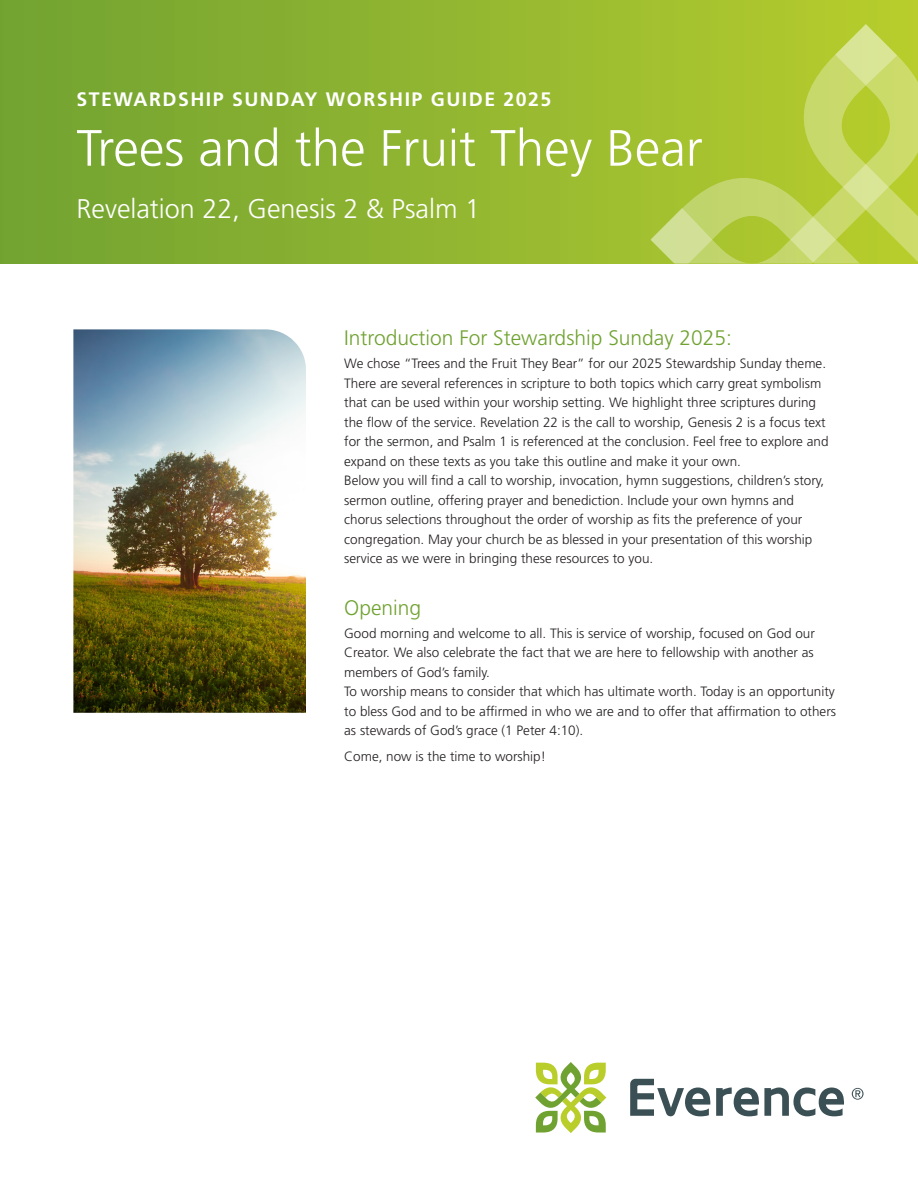
<style>
.page{position:relative;width:918px;height:1188px;background:#fff}
.page>*{position:absolute;margin:0;border:0;box-sizing:border-box;transform-origin:0 0}
.Headline_24_26{font:300 51px "Frutiger LT Std";color:#fff}
.Headline_24_26-2{font:300 27px "Frutiger LT Std";color:#fff}
.Subhead_1_14_16{font:300 21px "Frutiger LT Std";color:#70a231}
.Headline_24_26-3{font:700 19.5px "Frutiger LT Std";letter-spacing:.075em;color:#fff}
.Subhead_1_14_16-2{font:300 13.5px/19.5px "Frutiger LT Std";color:#231f20}
.Body_text_9_13_Frutiger{font:300 13.5px/19.5px "Frutiger LT Std";color:#231f20}
</style>
<div class="page">
<img style="left:73px;top:329px;width:233px;height:384px">
<div style="left:0;top:0;width:918px;height:264px;background:linear-gradient(to right,#70a232,#b7cd2e)"></div>
<svg style="left:651px;top:24px;width:267px;height:240px;background:#b7cd48"></svg>
<svg style="left:716px;top:1088px;width:128px;height:28px"></svg>
<svg style="left:630px;top:1079px;width:80px;height:37px"></svg>
<svg style="left:535px;top:1062px;width:71px;height:71px"></svg>
<svg style="left:852px;top:1088px;width:12px;height:12px"></svg>
<p class="Headline_24_26-3" style="left:77px;top:87px;width:476px">STEWARDSHIP SUNDAY WORSHIP GUIDE 2025</p>
<p class="Headline_24_26" style="left:77px;top:119px;width:628px">Trees and the Fruit They Bear</p>
<p class="Headline_24_26-2" style="left:77px;top:194px;width:405px">Revelation 22, Genesis 2 &amp; Psalm 1</p>
<p class="Subhead_1_14_16" style="left:344px;top:326px;width:389px">Introduction For Stewardship Sunday 2025:</p>
<p class="Subhead_1_14_16-2" style="left:344px;top:354px;width:486px">We chose “Trees and the Fruit They Bear” for our 2025 Stewardship Sunday theme.<br>There are several references in scripture to both topics which carry great symbolism that can be used within your worship setting. We highlight three scriptures during the flow of the service. Revelation 22 is the call to worship, Genesis 2 is a focus text for the sermon, and Psalm 1 is referenced at the conclusion. Feel free to explore and expand on these texts as you take this outline and make it your own.</p>
<p class="Subhead_1_14_16-2" style="left:344px;top:471px;width:482px">Below you will find a call to worship, invocation, hymn suggestions, children’s story, sermon outline, offering prayer and benediction. Include your own hymns and chorus selections throughout the order of worship as fits the preference of your congregation. May your church be as blessed in your presentation of this worship service as we were in bringing these resources to you.</p>
<p class="Subhead_1_14_16" style="left:344px;top:596px;width:79px">Opening</p>
<p class="Body_text_9_13_Frutiger" style="left:344px;top:623px;width:493px">Good morning and welcome to all. This is service of worship, focused on God our Creator. We also celebrate the fact that we are here to fellowship with another as members of God’s family.<br>To worship means to consider that which has ultimate worth. Today is an opportunity to bless God and to be affirmed in who we are and to offer that affirmation to others as stewards of God’s grace (1 Peter 4:10).</p>
<p class="Body_text_9_13_Frutiger" style="left:344px;top:747px;width:203px">Come, now is the time to worship!</p>
</div>
